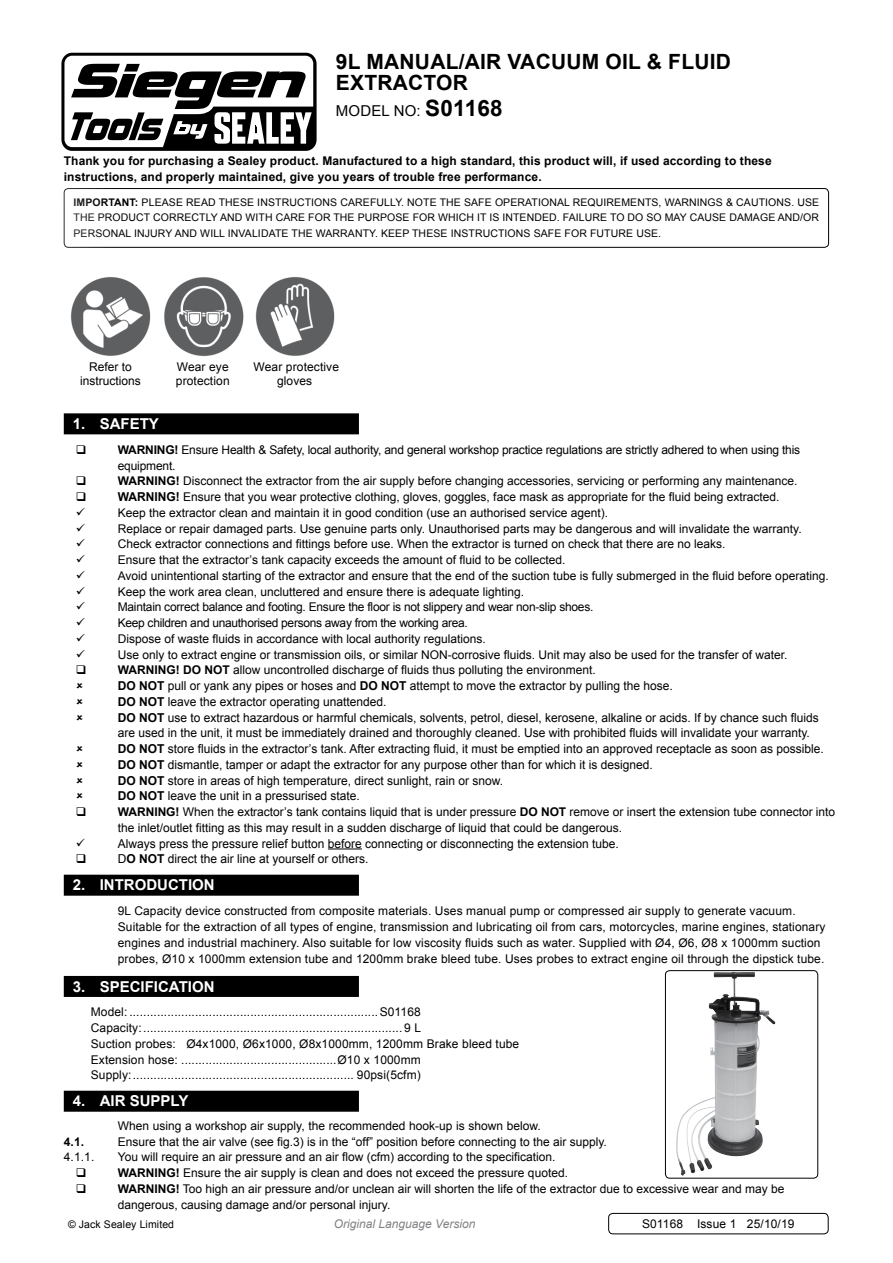
<style>
.page{position:relative;width:893px;height:1263px;background:#fff}
.page>*{position:absolute;margin:0;border:0;box-sizing:border-box;transform-origin:0 0}
.t1{font:700 21px/21px "Arial";letter-spacing:.01em;color:#000}
.t2{font:700 15px "Arial";color:#fff}
.t3{font:15px "Arial";letter-spacing:.01em;color:#000}
.t4{font:12.3px/15.8px "Arial";color:#000}
.t5{font:12px/15.8px "Arial";color:#000}
.t6{font:700 12px/15.8px "Arial";letter-spacing:.01em;color:#000}
.t7{font:italic 12px "Arial";color:#808285}
.t8{font:10.5px/15.8px "Arial";letter-spacing:.01em;color:#000;text-align:justify}
.s1{font-weight:700;font-size:22.5px}
.s2{font-weight:700}
.s3{font-weight:700;font-size:12.3px}
.s4{font-weight:400}
</style>
<div class="page">
<svg style="left:61px;top:53px;width:256px;height:98px"></svg>
<div style="left:64px;top:188px;width:765px;height:60px;border:1px solid #000;border-radius:4px"></div>
<div style="left:64px;top:413px;width:295px;height:21px;background:#000"></div>
<hr style="left:328px;top:848px;width:34px;height:1px;background:#000">
<div style="left:64px;top:875px;width:295px;height:21px;background:#000"></div>
<div style="left:64px;top:976px;width:295px;height:21px;background:#000"></div>
<div style="left:64px;top:1091px;width:295px;height:21px;background:#000"></div>
<div style="left:608px;top:1213px;width:220px;height:21px;border:1px solid #000;border-radius:4px"></div>
<img style="left:71px;top:277px;width:80px;height:79px">
<img style="left:164px;top:277px;width:80px;height:79px">
<img style="left:255px;top:277px;width:80px;height:79px">
<img style="left:676px;top:972px;width:58px;height:191px">
<div style="left:665px;top:970px;width:153px;height:208px;border:1px solid #000;border-radius:4px"></div>
<h1 class="t1" style="left:336px;top:52px;width:396px">9L MANUAL/AIR VACUUM OIL &amp; FLUID<br>EXTRACTOR</h1>
<p class="t3" style="left:336px;top:101px;width:168px">Model no: <span class="s1">S01168</span></p>
<p class="t6" style="left:64px;top:153px;width:709px">Thank you for purchasing a Sealey product. Manufactured to a high standard, this product will, if used according to these instructions, and properly maintained, give you years of trouble free performance.</p>
<p class="t8" style="left:74px;top:194px;width:747px"><span class="s2">IMPORTANT:</span> PLEASE READ THESE INSTRUCTIONS CAREFULLY. NOTE THE SAFE OPERATIONAL REQUIREMENTS, WARNINGS &amp; CAUTIONS. USE THE PRODUCT CORRECTLY AND WITH CARE FOR THE PURPOSE FOR WHICH IT IS INTENDED. FAILURE TO DO SO MAY CAUSE DAMAGE AND/OR PERSONAL INJURY AND WILL INVALIDATE THE WARRANTY. KEEP THESE INSTRUCTIONS SAFE FOR FUTURE USE.</p>
<p class="t5" style="left:80px;top:359px;width:62px;line-height:14.4px;text-align:center">Refer to instructions</p>
<p class="t5" style="left:176px;top:359px;width:55px;line-height:14.4px">Wear eye protection</p>
<p class="t5" style="left:254px;top:359px;width:87px;line-height:14.4px;text-align:center">Wear protective gloves</p>
<p class="t2" style="left:73px;top:414px;width:48px">1. Safet</p>
<p class="t2" style="left:149px;top:414px;width:12px">y</p>
<p class="t5" style="left:118px;top:442px;width:685px"><span class="s2">WARNING!</span> Ensure Health &amp; Safety, local authority, and general workshop practice regulations are strictly adhered to when using this equipment.<br><span class="s2">WARNING!</span> Disconnect the extractor from the air supply before changing accessories, servicing or performing any maintenance.<br><span class="s3">WARNING!</span> Ensure that you wear protective clothing, gloves, goggles, face mask as appropriate for the fluid being extracted.<br>Keep the extractor clean and maintain it in good condition (use an authorised service agent).<br>Replace or repair damaged parts. Use genuine parts only. Unauthorised parts may be dangerous and will invalidate the warranty.<br>Check extractor connections and fittings before use. When the extractor is turned on check that there are no leaks.</p>
<p class="t5" style="left:103px;top:552px;width:9px">E</p>
<p class="t5" style="left:118px;top:552px;width:712px;text-indent:8px">nsure that the extractor’s tank capacity exceeds the amount of fluid to be collected.<br>Avoid unintentional starting of the extractor and ensure that the end of the suction tube is fully submerged in the fluid before operating.<br>Keep the work area clean, uncluttered and ensure there is adequate lighting.<br>Maintain correct balance and footing. Ensure the floor is not slippery and wear non-slip shoes.<br>Keep children and unauthorised persons away from the working area.</p>
<p class="t5" style="left:103px;top:631px;width:9px">D</p>
<p class="t5" style="left:118px;top:631px;width:370px;text-indent:9px">ispose of waste fluids in accordance with local authority regulations.<br>Use only to extract engine or transmission oils, or similar NON</p>
<p class="t5" style="left:118px;top:647px;width:671px;text-indent:330px">-corrosive fluids. Unit may also be used for the transfer of water.<br><span class="s2">WARNING! DO NOT</span> allow uncontrolled discharge of fluids thus polluting the environment.</p>
<p class="t4" style="left:118px;top:678px;width:707px"><span class="s2">DO NOT</span> pull or yank any pipes or hoses and <span class="s2">DO NOT</span> attempt to move the extractor by pulling the hose.<br><span class="s2">DO NOT</span> leave the extractor operating unattended.<br><span class="s2">DO NOT</span> use to extract hazardous or harmful chemicals, solvents, petrol, diesel, kerosene, alkaline or acids. If by chance such fluids are used in the unit, it must be immediately drained and thoroughly cleaned. Use with prohibited fluids will invalidate your warranty.<br><span class="s2">DO NOT</span> store fluids in the extractor’s tank. After extracting fluid, it must be emptied into an approved receptacle as soon as possible.<br><span class="s2">DO NOT</span> dismantle, tamper or adapt the extractor for any purpose other than for which it is designed.<br><span class="s2">DO NOT</span> store in areas of high temperature, direct sunlight, rain or snow.<br><span class="s2">DO NOT</span> leave the unit in a pressurised state.</p>
<p class="t5" style="left:118px;top:804px;width:719px"><span class="s2">WARNING!</span> When the extractor’s tank contains liquid that is under pressure <span class="s2">DO NOT</span> remove or insert the extension tube connector into the inlet/outlet fitting as this may result in a sudden discharge of liquid that could be dangerous.</p>
<p class="t4" style="left:118px;top:836px;width:502px">Always press the pressure relief button before connecting or disconnecting the extension tube.<br>D<span class="s2">O NOT</span> direct the air line at yourself or others.</p>
<p class="t2" style="left:73px;top:875px;width:43px">2. Introduction</p>
<p class="t5" style="left:118px;top:903px;width:709px">9L Capacity device constructed from composite materials. Uses manual pump or compressed air supply to generate vacuum.<br>Suitable for the extraction of all types of engine, transmission and lubricating oil from cars, motorcycles, marine engines, stationary engines and industrial machinery. Also suitable for low viscosity fluids such as water. Supplied with Ø4, Ø6, Ø8 x 1000mm suction probes, Ø10 x 1000mm extension tube and 1200mm brake bleed tube. Uses probes to extract engine oil through the dipstick tube.</p>
<p class="t2" style="left:73px;top:976px;width:57px">3. Specification</p>
<p class="t5" style="left:91px;top:1004px;width:430px">Model: ........................................................................S01168<br>Capacity:........................................................................... 9 L<br>Suction probes: Ø4x1000, Ø6x1000, Ø8x1000mm, 1200mm Brake bleed tube Extension hose: .............................................Ø10 x 1000mm Supply:................................................................ 90psi(5cfm)</p>
<p class="t2" style="left:73px;top:1091px;width:37px">4. air</p>
<p class="t2" style="left:130px;top:1091px;width:60px">su pply</p>
<p class="t5" style="left:118px;top:1118px;width:425px">When using a workshop air supply, the recommended hook-up is shown below.</p>
<p class="t6" style="left:64px;top:1134px;width:40px">4.1. <span class="s4">E</span></p>
<p class="t5" style="left:126px;top:1134px;width:483px">nsure that the air valve (see fig.3) is in the “off” position before connecting to the air supply.</p>
<p class="t5" style="left:64px;top:1149px;width:32px">4.1.1.</p>
<p class="t5" style="left:118px;top:1149px;width:668px">You will require an air pressure and an air flow (cfm) according to the specification.<br><span class="s2">WARNING!</span> Ensure the air supply is clean and does not exceed the pressure quoted.<br><span class="s2">WARNING!</span> Too high an air pressure and/or unclean air will shorten the life of the extractor due to excessive wear and may be dangerous, causing damage and/or personal injury.</p>
<p class="t8" style="left:68px;top:1217px;width:108px">© Jack Sealey Limited</p>
<p class="t7" style="left:334px;top:1216px;width:143px">Original Language Version</p>
<p class="t5" style="left:642px;top:1216px;width:154px">S01168 Issue 1 25/10/19</p>
</div>
